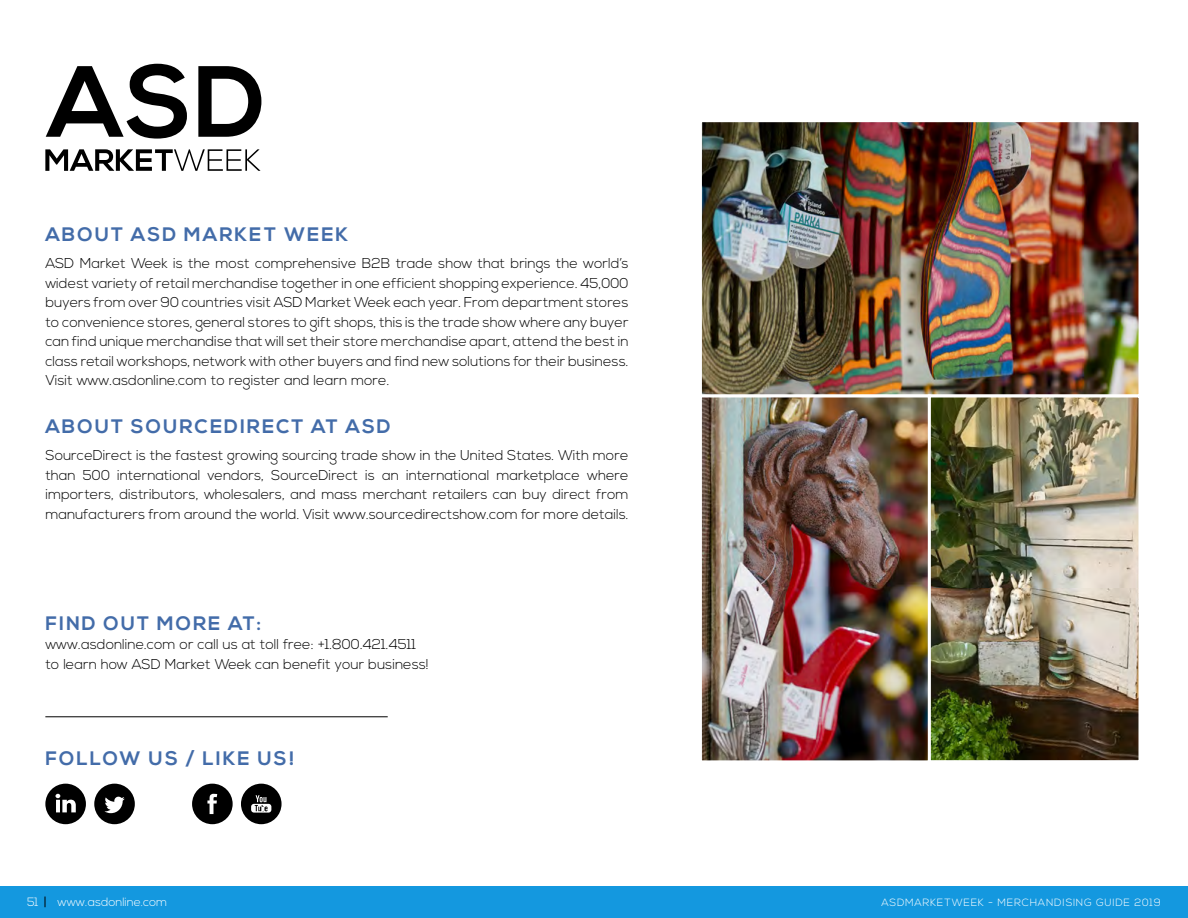
<style>
.page{position:relative;width:1188px;height:918px;background:#fff}
.page>*{position:absolute;margin:0;border:0;box-sizing:border-box;transform-origin:0 0}
.t1{font:700 19.5px "Nexa";letter-spacing:.1em;color:#436ca9}
.t2{font:300 14.25px/19.5px "Nexa";color:#000;text-align:justify}
.t3{font:300 12px "Nexa";color:#fff}
.t4{font:300 10.5px "Nexa";letter-spacing:.07em;color:#fff}
</style>
<div class="page">
<svg style="left:46px;top:64px;width:141px;height:75px"></svg>
<svg style="left:198px;top:66px;width:64px;height:71px"></svg>
<svg style="left:45px;top:149px;width:215px;height:22px"></svg>
<hr style="left:45px;top:717px;width:343px;height:1px;background:#000">
<div style="left:94px;top:784px;width:41px;height:40px;background:#000;border-radius:50%"></div>
<svg style="left:104px;top:797px;width:21px;height:16px"></svg>
<div style="left:192px;top:784px;width:41px;height:40px;background:#000;border-radius:50%"></div>
<svg style="left:207px;top:794px;width:10px;height:20px"></svg>
<div style="left:45px;top:784px;width:41px;height:40px;background:#000;border-radius:50%"></div>
<svg style="left:56px;top:794px;width:20px;height:18px"></svg>
<div style="left:241px;top:784px;width:41px;height:40px;background:#000;border-radius:50%"></div>
<svg style="left:251px;top:795px;width:20px;height:18px"></svg>
<img style="left:703px;top:123px;width:435px;height:636px">
<div style="left:699px;top:119px;width:443px;height:279px;border:3px solid #fff"></div>
<div style="left:699px;top:394px;width:232px;height:369px;border:3px solid #fff"></div>
<div style="left:928px;top:394px;width:214px;height:369px;border:3px solid #fff"></div>
<div style="left:0;top:886px;width:1188px;height:32px;background:#1498df"></div>
<h1 class="t1" style="left:45px;top:223px;width:304px">ABOUT ASD MARKET WEEK</h1>
<p class="t2" style="left:45px;top:254px;width:585px">ASD Market Week is the most comprehensive B2B trade show that brings the world’s widest variety of retail merchandise together in one efficient shopping experience. 45,000 buyers from over 90 countries visit ASD Market Week each year. From department stores to convenience stores, general stores to gift shops, this is the trade show where any buyer can find unique merchandise that will set their store merchandise apart, attend the best in class retail workshops, network with other buyers and find new solutions for their business.<br>Visit www.asdonline.com to register and learn more.</p>
<h1 class="t1" style="left:45px;top:415px;width:347px">ABOUT SOURCEDIRECT AT ASD</h1>
<p class="t2" style="left:45px;top:446px;width:585px">SourceDirect is the fastest growing sourcing trade show in the United States. With more than 500 international vendors, SourceDirect is an international marketplace where importers, distributors, wholesalers, and mass merchant retailers can buy direct from manufacturers from around the world. Visit www.sourcedirectshow.com for more details.</p>
<h1 class="t1" style="left:45px;top:612px;width:217px">FIND OUT MORE AT:</h1>
<p class="t2" style="left:45px;top:635px;width:385px">www.asdonline.com or call us at toll free: +1.800.421.4511 to learn how ASD Market Week can benefit your business!</p>
<h1 class="t1" style="left:45px;top:747px;width:251px">FOLLOW US / LIKE US!</h1>
<p class="t3" style="left:27px;top:895px;width:13px">51</p>
<p class="t3" style="left:58px;top:895px;width:111px">www.asdonline.com</p>
<p class="t4" style="left:882px;top:897px;width:281px">ASDMARKETWEEK - MERCHANDISING GUIDE 2019</p>
</div>
